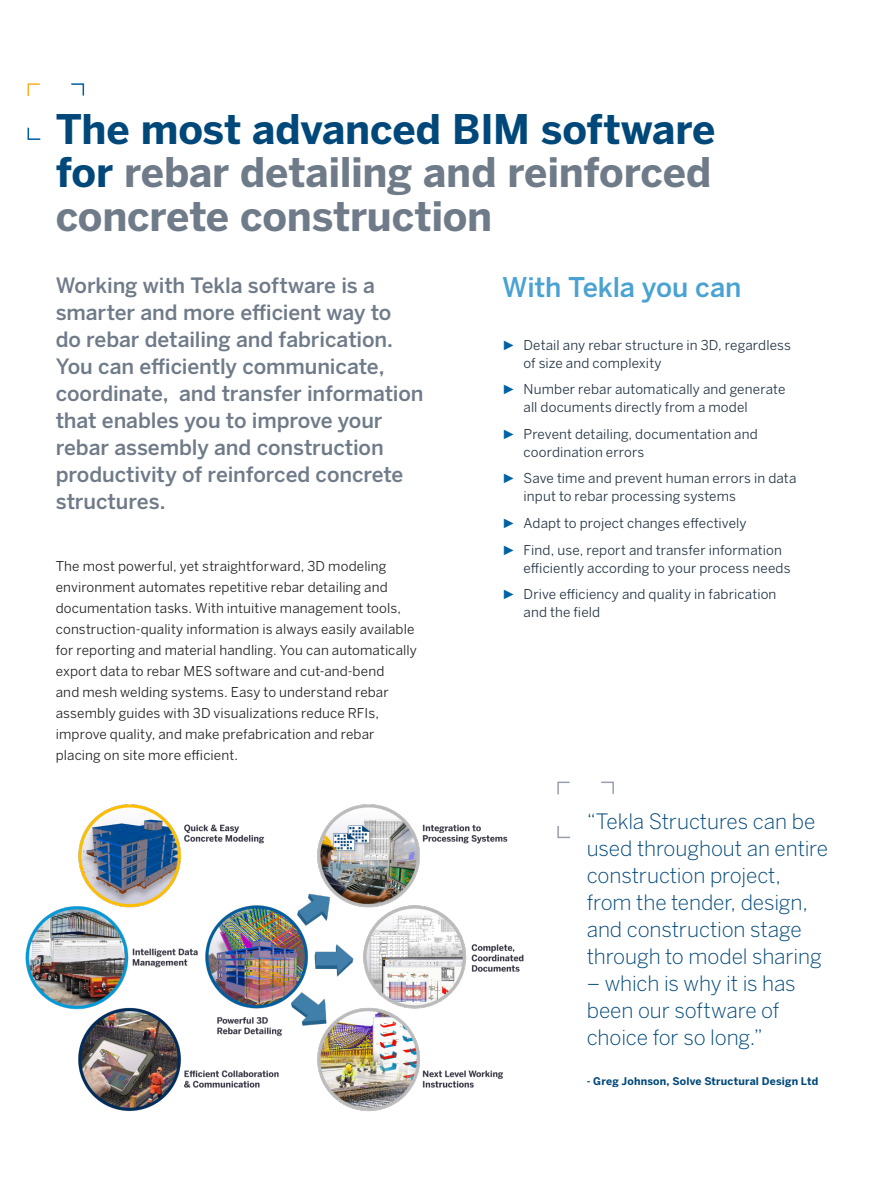
<style>
.page{position:relative;width:893px;height:1191px;background:#fff}
.page>*{position:absolute;margin:0;border:0;box-sizing:border-box;transform-origin:0 0}
.H2_2021{font:700 40.5px/43.5px "Benton Sans";letter-spacing:-.005em;color:#707b89;text-align:justify}
.H3_2021{font:500 27px "Benton Sans";letter-spacing:-.01em;color:#49a2d1}
.H4_2021{font:500 21px/27px "Benton Sans";letter-spacing:-.005em;color:#707b89}
.Quote_2021{font:300 21px/27px "Benton Sans";letter-spacing:-.005em;color:#01487a}
.P_Body_Regular_2021{font:13.5px/21px "Benton Sans";letter-spacing:.01em;color:#231f20}
.t1{font:13.5px/18px "Benton Sans";letter-spacing:.01em;color:#213242}
.Quote_Attribution{font:700 10.5px "Benton Sans";letter-spacing:.02em;color:#01487a}
.s1{color:#01487a}
.s2{font-family:"Arial";color:#0162a2}
</style>
<div class="page">
<img style="left:25px;top:804px;width:499px;height:308px">
<svg style="left:27px;top:83px;width:13px;height:14px"></svg>
<svg style="left:27px;top:127px;width:14px;height:13px"></svg>
<svg style="left:71px;top:83px;width:14px;height:13px"></svg>
<svg style="left:557px;top:781px;width:13px;height:14px"></svg>
<svg style="left:557px;top:826px;width:14px;height:13px"></svg>
<svg style="left:601px;top:781px;width:13px;height:13px"></svg>
<p class="H2_2021" style="left:56px;top:108px;width:661px"><span class="s1">The most advanced BIM software for</span> rebar detailing and reinforced concrete construction</p>
<p class="H4_2021" style="left:56px;top:272px;width:369px">Working with Tekla software is a smarter and more efficient way to<br>do rebar detailing and fabrication.<br>You can efficiently communicate, coordinate, and transfer information that enables you to improve your rebar assembly and construction productivity of reinforced concrete structures.</p>
<p class="P_Body_Regular_2021" style="left:56px;top:555px;width:363px">The most powerful, yet straightforward, 3D modeling environment automates repetitive rebar detailing and documentation tasks. With intuitive management tools, construction-quality information is always easily available for reporting and material handling. You can automatically export data to rebar MES software and cut-and-bend<br>and mesh welding systems. Easy to understand rebar assembly guides with 3D visualizations reduce RFIs, improve quality, and make prefabrication and rebar placing on site more efficient.</p>
<p class="H3_2021" style="left:502px;top:271px;width:241px">With Tekla you can</p>
<p class="t1" style="left:524px;top:336px;width:269px;text-indent:-21px"><span class="s2">►</span> Detail any rebar structure in 3D, regardless of size and complexity</p>
<p class="t1" style="left:524px;top:380px;width:263px;text-indent:-21px"><span class="s2">►</span> Number rebar automatically and generate all documents directly from a model</p>
<p class="t1" style="left:524px;top:425px;width:236px;text-indent:-21px"><span class="s2">►</span> Prevent detailing, documentation and coordination errors</p>
<p class="t1" style="left:524px;top:469px;width:274px;text-indent:-21px"><span class="s2">►</span> Save time and prevent human errors in data input to rebar processing systems</p>
<p class="t1" style="left:502px;top:514px;width:246px"><span class="s2">►</span> Adapt to project changes effectively</p>
<p class="t1" style="left:524px;top:540px;width:268px;text-indent:-21px"><span class="s2">►</span> Find, use, report and transfer information efficiently according to your process needs</p>
<p class="t1" style="left:524px;top:585px;width:254px;text-indent:-21px"><span class="s2">►</span> Drive efficiency and quality in fabrication and the field</p>
<p class="Quote_2021" style="left:587px;top:807px;width:243px">“Tekla Structures can be used throughout an entire construction project, from the tender, design, and construction stage through to model sharing</p>
<p class="Quote_2021" style="left:587px;top:969px;width:211px">– which is why it is has been our software of choice for so long.”</p>
<p class="Quote_Attribution" style="left:587px;top:1074px;width:233px">- Greg Johnson, Solve Structural Design Ltd</p>
</div>
